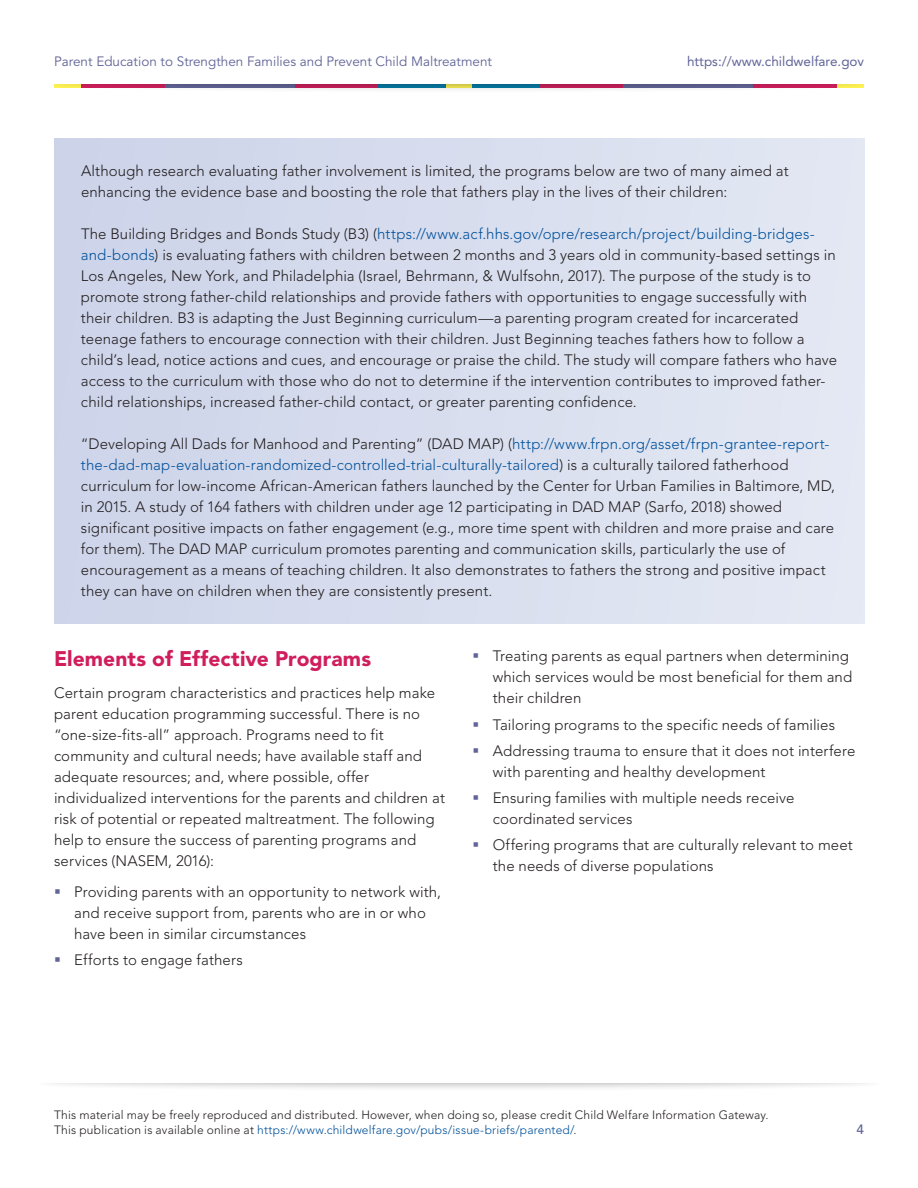
<style>
.page{position:relative;width:918px;height:1188px;background:#fff}
.page>*{position:absolute;margin:0;border:0;box-sizing:border-box;transform-origin:0 0}
.t1{font:900 21px "Avenir";letter-spacing:.005em;color:#d01d5c}
.t2{font:300 15px/21px "Avenir";letter-spacing:.005em;color:#231f20}
.t3{font:13.5px "Avenir";color:#606497}
.t4{font:13.5px "Avenir";color:#606497}
.t5{font:500 13.5px "Avenir";color:#606497}
.t6{font:300 12px/15px "Avenir";letter-spacing:.015em;color:#231f20}
.s1{color:#01519b}
</style>
<div class="page">
<div style="left:34px;top:1065px;width:850px;height:27px;background:#231f20;opacity:.4"></div>
<div style="left:0;top:1058px;width:918px;height:25px;background:#fff"></div>
<div style="left:47px;top:66px;width:824px;height:27px;background:#231f20;opacity:.4"></div>
<div style="left:38px;top:58px;width:842px;height:25px;background:#fff"></div>
<div style="left:54px;top:138px;width:810px;height:485px;background:#d8deef"></div>
<p class="t3" style="left:54px;top:53px;width:439px">Parent Education to Strengthen Families and Prevent Child Maltreatment</p>
<p class="t4" style="left:687px;top:53px;width:179px">https://www.childwelfare.gov</p>
<p class="t2" style="left:81px;top:161px;width:709px">Although research evaluating father involvement is limited, the programs below are two of many aimed at enhancing the evidence base and boosting the role that fathers play in the lives of their children:</p>
<p class="t2" style="left:81px;top:224px;width:758px">The Building Bridges and Bonds Study (B3) (<span class="s1">https://www.acf.hhs.gov/opre/research/project/building-bridges&shy;and-bonds</span>) is evaluating fathers with children between 2 months and 3 years old in community-based settings in Los Angeles, New York, and Philadelphia (Israel, Behrmann, &amp; Wulfsohn, 2017). The purpose of the study is to promote strong father-child relationships and provide fathers with opportunities to engage successfully with their children. B3 is adapting the Just Beginning curriculum—a parenting program created for incarcerated teenage fathers to encourage connection with their children. Just Beginning teaches fathers how to follow a child’s lead, notice actions and cues, and encourage or praise the child. The study will compare fathers who have access to the curriculum with those who do not to determine if the intervention contributes to improved father&shy;child relationships, increased father-child contact, or greater parenting confidence.</p>
<p class="t2" style="left:81px;top:434px;width:756px">“Developing All Dads for Manhood and Parenting” (DAD MAP) (<span class="s1">http://www.frpn.org/asset/frpn-grantee-report&shy;the-dad-map-evaluation-randomized-controlled-trial-culturally-tailored</span>) is a culturally tailored fatherhood curriculum for low-income African-American fathers launched by the Center for Urban Families in Baltimore, MD, in 2015. A study of 164 fathers with children under age 12 participating in DAD MAP (Sarfo, 2018) showed significant positive impacts on father engagement (e.g., more time spent with children and more praise and care for them). The DAD MAP curriculum promotes parenting and communication skills, particularly the use of encouragement as a means of teaching children. It also demonstrates to fathers the strong and positive impact they can have on children when they are consistently present.</p>
<h2 class="t1" style="left:54px;top:646px;width:319px">Elements of Effective Programs</h2>
<p class="t2" style="left:54px;top:682px;width:393px">Certain program characteristics and practices help make parent education programming successful. There is no “one-size-fits-all” approach. Programs need to fit community and cultural needs; have available staff and adequate resources; and, where possible, offer individualized interventions for the parents and children at risk of potential or repeated maltreatment. The following help to ensure the success of parenting programs and services (NASEM, 2016):</p>
<p class="t2" style="left:74px;top:882px;width:368px">Providing parents with an opportunity to network with, and receive support from, parents who are in or who have been in similar circumstances</p>
<p class="t2" style="left:74px;top:950px;width:170px">Efforts to engage fathers</p>
<p class="t2" style="left:493px;top:646px;width:361px">Treating parents as equal partners when determining which services would be most beneficial for them and their children</p>
<p class="t2" style="left:493px;top:714px;width:344px">Tailoring programs to the specific needs of families</p>
<p class="t2" style="left:493px;top:740px;width:364px">Addressing trauma to ensure that it does not interfere with parenting and healthy development</p>
<p class="t2" style="left:493px;top:788px;width:303px">Ensuring families with multiple needs receive coordinated services</p>
<p class="t2" style="left:493px;top:835px;width:362px">Offering programs that are culturally relevant to meet the needs of diverse populations</p>
<p class="t6" style="left:54px;top:1107px;width:716px">This material may be freely reproduced and distributed. However, when doing so, please credit Child Welfare Information Gateway.<br>This publication is available online at <span class="s1">https://www.childwelfare.gov/pubs/issue-briefs/parented/</span>.</p>
<p class="t5" style="left:857px;top:1122px;width:9px">4</p>
</div>
